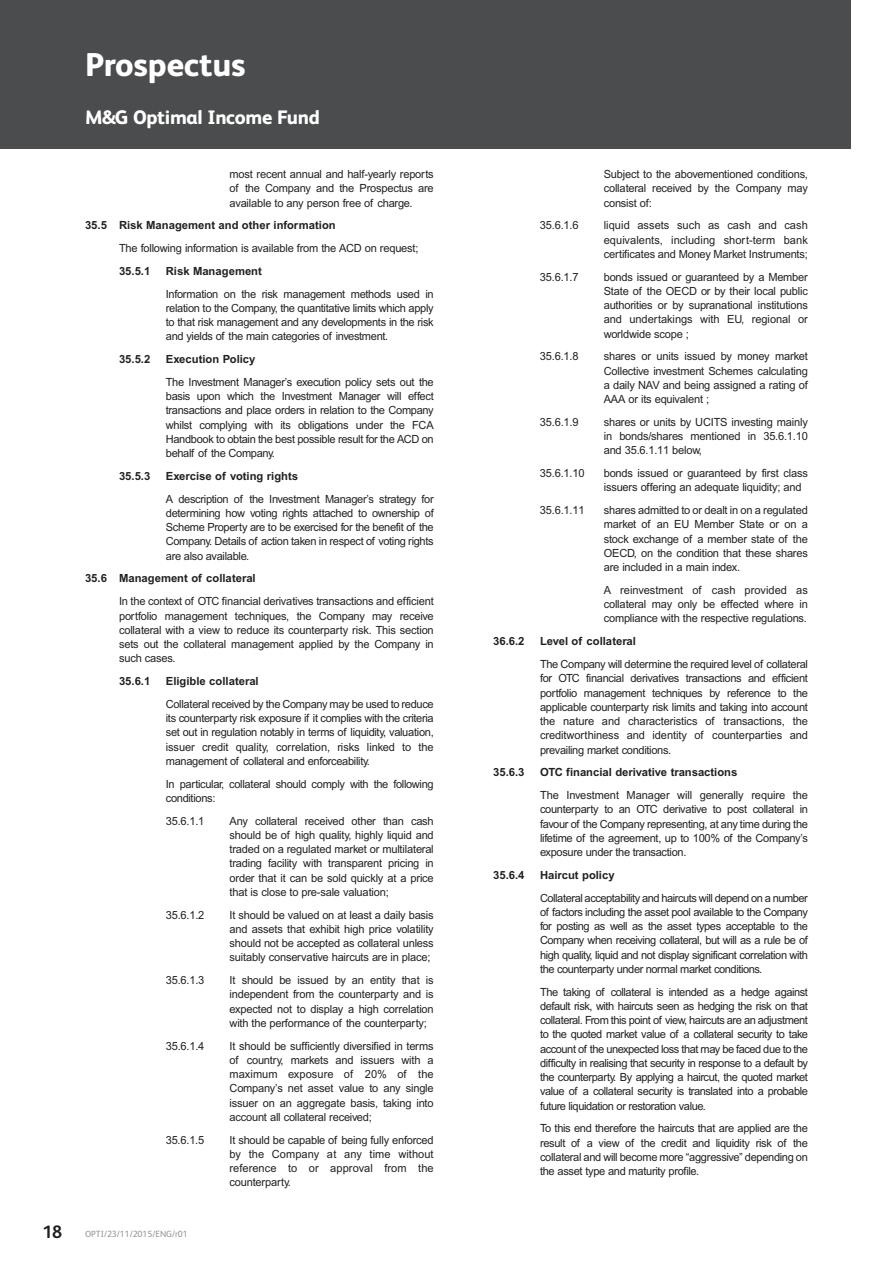
<style>
.page{position:relative;width:893px;height:1263px;background:#fff}
.page>*{position:absolute;margin:0;border:0;box-sizing:border-box;transform-origin:0 0}
.t1{font:800 33px "FS Albert";color:#fff}
.t2{font:800 19.5px "FS Albert";letter-spacing:-.015em;color:#fff}
.t3{font:700 18px "FS Albert";color:#231f20}
.t4{font:11.25px/14.2px "Arial";letter-spacing:-.015em;color:#231f20;text-align:justify}
.t5{font:700 11.25px "Arial";color:#231f20}
.t6{font:9px "FS Albert";color:#939598}
</style>
<div class="page">
<div style="left:0;top:0;width:850px;height:149px;background:#4b4c4d"></div>
<h3 class="t3" style="left:43px;top:1225px;width:21px">18</h3>
<h1 class="t1" style="left:85px;top:54px;width:162px">Prospectus</h1>
<h2 class="t2" style="left:85px;top:111px;width:236px">M&amp;G Optimal Income Fund</h2>
<p class="t4" style="left:230px;top:168px;width:206px">most recent annual and half-yearly reports of the Company and the Prospectus are available to any person free of charge.</p>
<p class="t5" style="left:85px;top:221px;width:252px">35.5 Risk Management and other information</p>
<p class="t4" style="left:119px;top:242px;width:301px">The following information is available from the ACD on request;</p>
<p class="t5" style="left:119px;top:267px;width:33px">35.5.1</p>
<p class="t5" style="left:166px;top:267px;width:98px">Risk Management</p>
<p class="t4" style="left:166px;top:288px;width:269px">Information on the risk management methods used in relation to the Company, the quantitative limits which apply to that risk management and any developments in the risk and yields of the main categories of investment.</p>
<p class="t5" style="left:119px;top:355px;width:33px">35.5.2</p>
<p class="t5" style="left:166px;top:355px;width:91px">Execution Policy</p>
<p class="t4" style="left:166px;top:376px;width:269px">The Investment Manager’s execution policy sets out the basis upon which the Investment Manager will effect transactions and place orders in relation to the Company whilst complying with its obligations under the FCA Handbook to obtain the best possible result for the ACD on behalf of the Company.</p>
<p class="t5" style="left:119px;top:472px;width:33px">35.5.3</p>
<p class="t5" style="left:166px;top:472px;width:134px">Exercise of voting rights</p>
<p class="t4" style="left:166px;top:493px;width:269px">A description of the Investment Manager’s strategy for determining how voting rights attached to ownership of Scheme Property are to be exercised for the benefit of the Company. Details of action taken in respect of voting rights are also available.</p>
<p class="t5" style="left:85px;top:574px;width:172px">35.6 Management of collateral</p>
<p class="t4" style="left:119px;top:595px;width:316px">In the context of OTC financial derivatives transactions and efficient portfolio management techniques, the Company may receive collateral with a view to reduce its counterparty risk. This section sets out the collateral management applied by the Company in such cases.</p>
<p class="t5" style="left:119px;top:677px;width:33px">35.6.1</p>
<p class="t5" style="left:166px;top:677px;width:94px">Eligible collateral</p>
<p class="t4" style="left:166px;top:698px;width:269px">Collateral received by the Company may be used to reduce its counterparty risk exposure if it complies with the criteria set out in regulation notably in terms of liquidity, valuation, issuer credit quality, correlation, risks linked to the management of collateral and enforceability.</p>
<p class="t4" style="left:166px;top:777px;width:269px">In particular, collateral should comply with the following conditions:</p>
<p class="t4" style="left:166px;top:814px;width:40px">35.6.1.1</p>
<p class="t4" style="left:230px;top:814px;width:206px">Any collateral received other than cash should be of high quality, highly liquid and traded on a regulated market or multilateral trading facility with transparent pricing in order that it can be sold quickly at a price that is close to pre-sale valuation;</p>
<p class="t4" style="left:166px;top:908px;width:40px">35.6.1.2</p>
<p class="t4" style="left:230px;top:908px;width:206px">It should be valued on at least a daily basis and assets that exhibit high price volatility should not be accepted as collateral unless suitably conservative haircuts are in place;</p>
<p class="t4" style="left:166px;top:974px;width:40px">35.6.1.3</p>
<p class="t4" style="left:230px;top:974px;width:206px">It should be issued by an entity that is independent from the counterparty and is expected not to display a high correlation with the performance of the counterparty;</p>
<p class="t4" style="left:166px;top:1039px;width:40px">35.6.1.4</p>
<p class="t4" style="left:230px;top:1039px;width:206px">It should be sufficiently diversified in terms of country, markets and issuers with a maximum exposure of 20% of the Company’s net asset value to any single issuer on an aggregate basis, taking into account all collateral received;</p>
<p class="t4" style="left:166px;top:1133px;width:40px">35.6.1.5</p>
<p class="t4" style="left:230px;top:1133px;width:206px">It should be capable of being fully enforced by the Company at any time without reference to or approval from the counterparty.</p>
<p class="t6" style="left:85px;top:1231px;width:104px">OPTI/23/11/2015/ENG/r01</p>
<p class="t4" style="left:604px;top:168px;width:206px">Subject to the abovementioned conditions, collateral received by the Company may consist of:</p>
<p class="t4" style="left:540px;top:219px;width:40px">35.6.1.6</p>
<p class="t4" style="left:604px;top:219px;width:206px">liquid assets such as cash and cash equivalents, including short-term bank certificates and Money Market Instruments;</p>
<p class="t4" style="left:540px;top:271px;width:40px">35.6.1.7</p>
<p class="t4" style="left:604px;top:271px;width:206px">bonds issued or guaranteed by a Member State of the OECD or by their local public authorities or by supranational institutions and undertakings with EU, regional or worldwide scope ;</p>
<p class="t4" style="left:540px;top:350px;width:40px">35.6.1.8</p>
<p class="t4" style="left:604px;top:350px;width:206px">shares or units issued by money market Collective investment Schemes calculating a daily NAV and being assigned a rating of AAA or its equivalent ;</p>
<p class="t4" style="left:540px;top:416px;width:40px">35.6.1.9</p>
<p class="t4" style="left:604px;top:416px;width:206px">shares or units by UCITS investing mainly in bonds/shares mentioned in 35.6.1.10 and 35.6.1.11 below,</p>
<p class="t4" style="left:540px;top:467px;width:46px">35.6.1.10</p>
<p class="t4" style="left:604px;top:467px;width:206px">bonds issued or guaranteed by first class issuers offering an adequate liquidity; and</p>
<p class="t4" style="left:540px;top:504px;width:46px">35.6.1.11</p>
<p class="t4" style="left:604px;top:504px;width:206px">shares admitted to or dealt in on a regulated market of an EU Member State or on a stock exchange of a member state of the OECD, on the condition that these shares are included in a main index.</p>
<p class="t4" style="left:604px;top:584px;width:206px">A reinvestment of cash provided as collateral may only be effected where in compliance with the respective regulations.</p>
<p class="t5" style="left:493px;top:637px;width:33px">36.6.2</p>
<p class="t5" style="left:540px;top:637px;width:97px">Level of collateral</p>
<p class="t4" style="left:540px;top:658px;width:269px">The Company will determine the required level of collateral for OTC financial derivatives transactions and efficient portfolio management techniques by reference to the applicable counterparty risk limits and taking into account the nature and characteristics of transactions, the creditworthiness and identity of counterparties and prevailing market conditions.</p>
<p class="t5" style="left:493px;top:768px;width:33px">35.6.3</p>
<p class="t5" style="left:540px;top:768px;width:199px">OTC financial derivative transactions</p>
<p class="t4" style="left:540px;top:789px;width:269px">The Investment Manager will generally require the counterparty to an OTC derivative to post collateral in favour of the Company representing, at any time during the lifetime of the agreement, up to 100% of the Company’s exposure under the transaction.</p>
<p class="t5" style="left:493px;top:871px;width:33px">35.6.4</p>
<p class="t5" style="left:540px;top:871px;width:76px">Haircut policy</p>
<p class="t4" style="left:540px;top:891px;width:269px">Collateral acceptability and haircuts will depend on a number of factors including the asset pool available to the Company for posting as well as the asset types acceptable to the Company when receiving collateral, but will as a rule be of high quality, liquid and not display significant correlation with the counterparty under normal market conditions.</p>
<p class="t4" style="left:540px;top:985px;width:269px">The taking of collateral is intended as a hedge against default risk, with haircuts seen as hedging the risk on that collateral. From this point of view, haircuts are an adjustment to the quoted market value of a collateral security to take account of the unexpected loss that may be faced due to the difficulty in realising that security in response to a default by the counterparty. By applying a haircut, the quoted market value of a collateral security is translated into a probable future liquidation or restoration value.</p>
<p class="t4" style="left:540px;top:1122px;width:269px">To this end therefore the haircuts that are applied are the result of a view of the credit and liquidity risk of the collateral and will become more “aggressive” depending on the asset type and maturity profile.</p>
</div>
